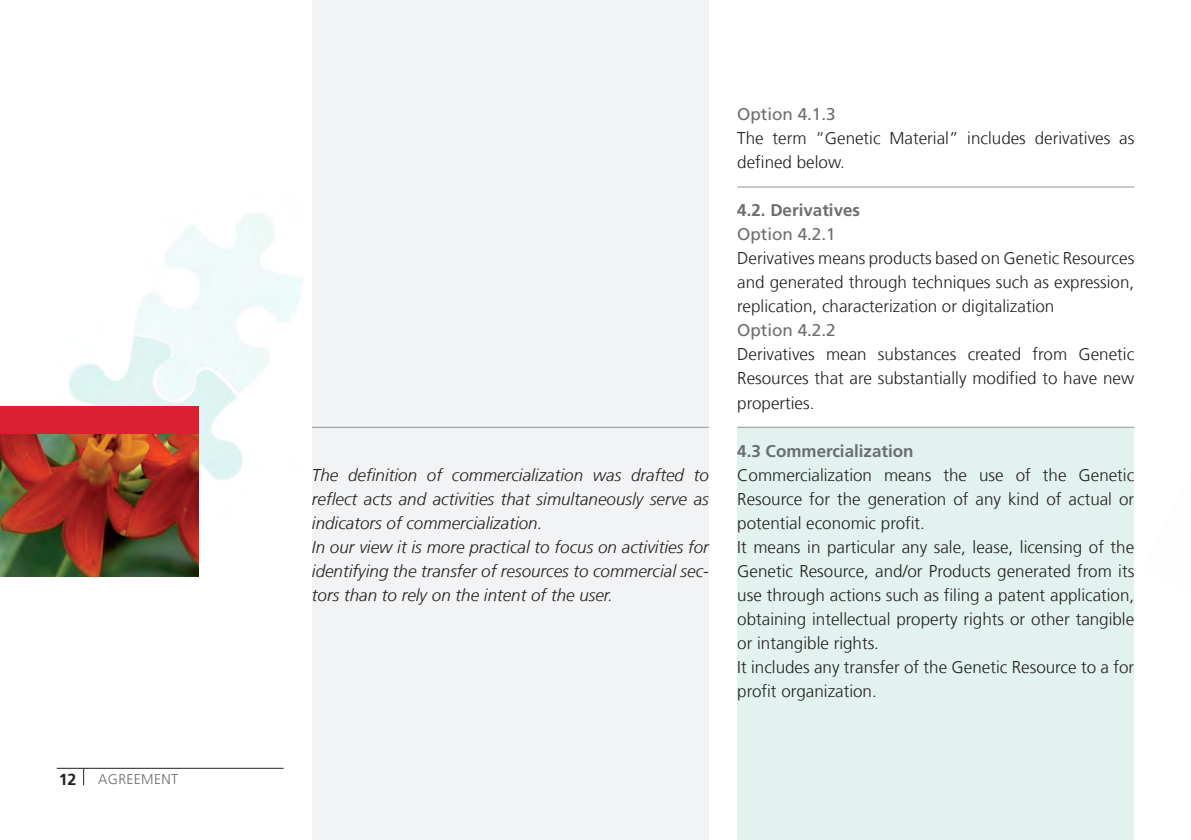
<style>
.page{position:relative;width:1191px;height:840px;background:#fff}
.page>*{position:absolute;margin:0;border:0;box-sizing:border-box;transform-origin:0 0}
.SCNAT_Lauftext_Fruti{font:300 17px/24px "Frutiger LT Com";color:#231f20;text-align:justify}
.SCNAT_Lauftext_Fruti-2{font:italic 300 17px/24px "Frutiger LT Com";color:#231f20;text-align:justify}
.SCNAT_Zwischentitel{font:700 17px "Frutiger LT Com";color:#6c6d70}
.SCNAT_Zwischentitel-2{font:17px "Frutiger LT Com";color:#6c6d70}
.t1{font:700 16px "Frutiger LT Com";color:#231f20}
.t2{font:300 14px "Frutiger LT Com";letter-spacing:.025em;color:#6c6d70}
</style>
<div class="page">
<div style="left:312px;top:0;width:397px;height:839px;background:#f2f3f4"></div>
<hr style="left:57px;top:767px;width:226px;height:1px;background:#231f20">
<svg style="left:83px;top:767px;width:1px;height:17px"></svg>
<img style="left:68px;top:213px;width:233px;height:303px">
<div style="left:0;top:405px;width:198px;height:29px;background:#da2031"></div>
<img style="left:0;top:434px;width:198px;height:141px">
<div style="left:737px;top:427px;width:397px;height:412px;background:#e2f2ef"></div>
<hr style="left:737px;top:186px;width:397px;height:1px;background:#939598">
<hr style="left:737px;top:426px;width:397px;height:1px;background:#939598">
<hr style="left:312px;top:426px;width:397px;height:1px;background:#939598">
<p class="t1" style="left:59px;top:769px;width:19px">12</p>
<p class="t2" style="left:98px;top:770px;width:81px">AGREEMENT</p>
<p class="SCNAT_Lauftext_Fruti-2" style="left:312px;top:462px;width:398px">The definition of commercialization was drafted to reflect acts and activities that simultaneously serve as indicators of commercialization.</p>
<p class="SCNAT_Lauftext_Fruti-2" style="left:312px;top:534px;width:398px">In our view it is more practical to focus on activities for identifying the transfer of resources to commercial sec&shy;tors than to rely on the intent of the user.</p>
<p class="SCNAT_Zwischentitel-2" style="left:737px;top:104px;width:100px">Option 4.1.3</p>
<p class="SCNAT_Lauftext_Fruti" style="left:737px;top:126px;width:398px">The term “Genetic Material” includes derivatives as defined below.</p>
<p class="SCNAT_Zwischentitel" style="left:737px;top:200px;width:124px">4.2. Derivatives</p>
<p class="SCNAT_Zwischentitel-2" style="left:737px;top:224px;width:100px">Option 4.2.1</p>
<p class="SCNAT_Lauftext_Fruti" style="left:737px;top:246px;width:398px">Derivatives means products based on Genetic Resources and generated through techniques such as expression, replication, characterization or digitalization</p>
<p class="SCNAT_Zwischentitel-2" style="left:737px;top:320px;width:100px">Option 4.2.2</p>
<p class="SCNAT_Lauftext_Fruti" style="left:737px;top:342px;width:398px">Derivatives mean substances created from Genetic Resources that are substantially modified to have new properties.</p>
<p class="SCNAT_Zwischentitel" style="left:737px;top:440px;width:178px">4.3 Commercialization</p>
<p class="SCNAT_Lauftext_Fruti" style="left:737px;top:462px;width:398px">Commercialization means the use of the Genetic Resource for the generation of any kind of actual or potential economic profit.</p>
<p class="SCNAT_Lauftext_Fruti" style="left:737px;top:534px;width:398px">It means in particular any sale, lease, licensing of the Genetic Resource, and/or Products generated from its use through actions such as filing a patent application, obtaining intellectual property rights or other tangible or intangible rights.</p>
<p class="SCNAT_Lauftext_Fruti" style="left:737px;top:654px;width:398px">It includes any transfer of the Genetic Resource to a for profit organization.</p>
</div>
